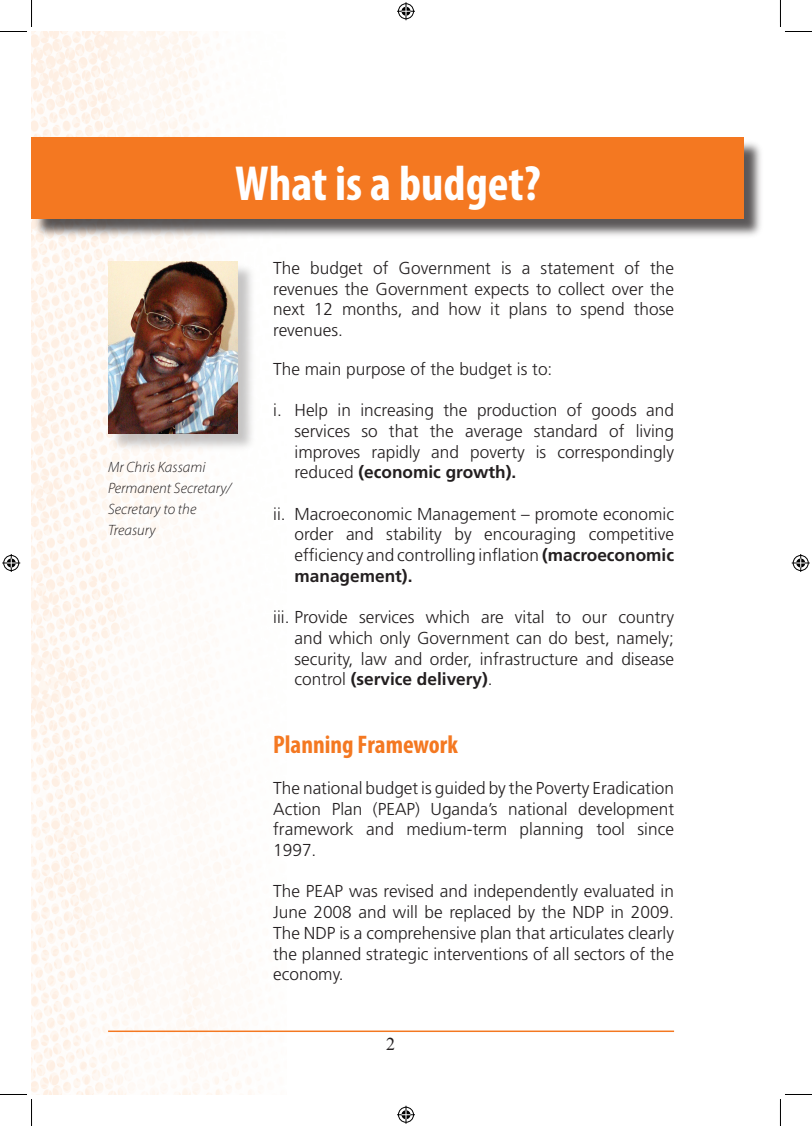
<style>
.page{position:relative;width:812px;height:1126px;background:#fff}
.page>*{position:absolute;margin:0;border:0;box-sizing:border-box;transform-origin:0 0}
.t1{font:700 condensed 49.5px "Myriad Pro";color:#fff}
.t2{font:700 condensed 25.5px "Myriad Pro";color:#f47821}
.t3{font:300 17.25px/20.7px "Frutiger";color:#231f20;text-align:justify}
.t4{font:italic 300 15px/21px "Myriad Pro";color:#231f20}
.s1{font-weight:700}
</style>
<div class="page">
<img style="left:32px;top:32px;width:254px;height:1062px">
<hr style="left:108px;top:1031px;width:566px;height:1px;background:#f47821">
<div style="left:110px;top:263px;width:147px;height:190px;background:#231f20;opacity:.26"></div>
<img style="left:108px;top:261px;width:129px;height:172px">
<div style="left:33px;top:138px;width:730px;height:101px;background:#231f20;opacity:.75"></div>
<div style="left:32px;top:138px;width:712px;height:81px;background:#f47821"></div>
<svg style="left:0;top:0;width:32px;height:32px"></svg>
<svg style="left:0;top:1094px;width:32px;height:32px"></svg>
<svg style="left:780px;top:0;width:31px;height:32px"></svg>
<svg style="left:780px;top:1094px;width:31px;height:32px"></svg>
<svg style="left:397px;top:2px;width:18px;height:18px"></svg>
<svg style="left:397px;top:1106px;width:18px;height:18px"></svg>
<svg style="left:2px;top:554px;width:18px;height:18px"></svg>
<svg style="left:791px;top:554px;width:18px;height:18px"></svg>
<h1 class="t1" style="left:235px;top:152px;width:307px">What is a budget?</h1>
<p class="t4" style="left:108px;top:456px;width:125px">Mr Chris Kassami<br>Permanent Secretary/<br>Secretary to the<br>Treasury</p>
<p class="t3" style="left:273px;top:258px;width:402px">The budget of Government is a statement of the revenues the Government expects to collect over the next 12 months, and how it plans to spend those revenues.</p>
<p class="t3" style="left:273px;top:359px;width:280px">The main purpose of the budget is to:</p>
<p class="t3" style="left:294px;top:400px;width:381px;text-indent:-21px">i. Help in increasing the production of goods and services so that the average standard of living improves rapidly and poverty is correspondingly reduced <span class="s1">(economic growth).</span></p>
<p class="t3" style="left:294px;top:504px;width:381px;text-indent:-21px">ii. Macroeconomic Management – promote economic order and stability by encouraging competitive efficiency and controlling inflation <span class="s1">(macroeconomic management).</span></p>
<p class="t3" style="left:294px;top:607px;width:381px;text-indent:-21px">iii. Provide services which are vital to our country and which only Government can do best, namely; security, law and order, infrastructure and disease control <span class="s1">(service delivery)</span>.</p>
<h2 class="t2" style="left:273px;top:728px;width:186px">Planning Framework</h2>
<p class="t3" style="left:273px;top:778px;width:402px">The national budget is guided by the Poverty Eradication Action Plan (PEAP) Uganda’s national development framework and medium-term planning tool since 1997.</p>
<p class="t3" style="left:273px;top:881px;width:402px">The PEAP was revised and independently evaluated in June 2008 and will be replaced by the NDP in 2009.<br>The NDP is a comprehensive plan that articulates clearly the planned strategic interventions of all sectors of the economy.</p>
</div>
